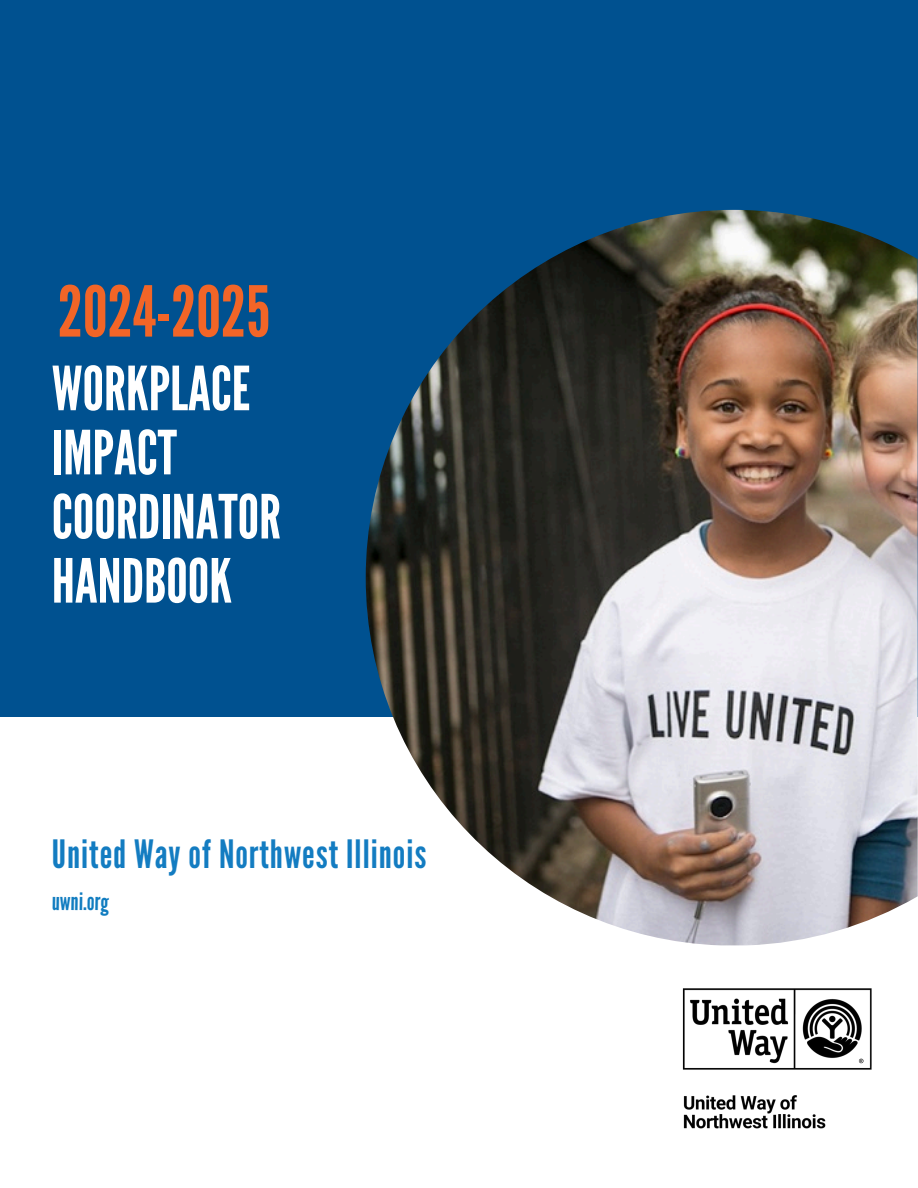
<style>
.page{position:relative;width:918px;height:1188px;background:#fff}
.page>*{position:absolute;margin:0;border:0;box-sizing:border-box;transform-origin:0 0}
.t1{font:70.05px "League Gothic";color:#f26527}
.t2{font:60.75px/64.2px "League Gothic";color:#fff}
.t3{font:39px "League Gothic";letter-spacing:.025em;color:#137cc1}
.t4{font:24px "League Gothic";color:#107cc0}
</style>
<div class="page">
<div style="left:0;top:0;width:918px;height:717px;background:#005190"></div>
<img style="left:366px;top:210px;width:552px;height:735px">
<img style="left:682px;top:988px;width:190px;height:141px">
<h3 class="t1" style="left:58px;top:271px;width:214px">2024-2025</h3>
<p class="t2" style="left:52px;top:358px;width:231px">WORKPLACE<br>IMPACT<br>COORDINATOR<br>HANDBOOK</p>
<p class="t3" style="left:52px;top:832px;width:376px">United Way of Northwest Illinois</p>
<p class="t4" style="left:52px;top:887px;width:58px;rotate:1deg">uwni.org</p>
</div>
